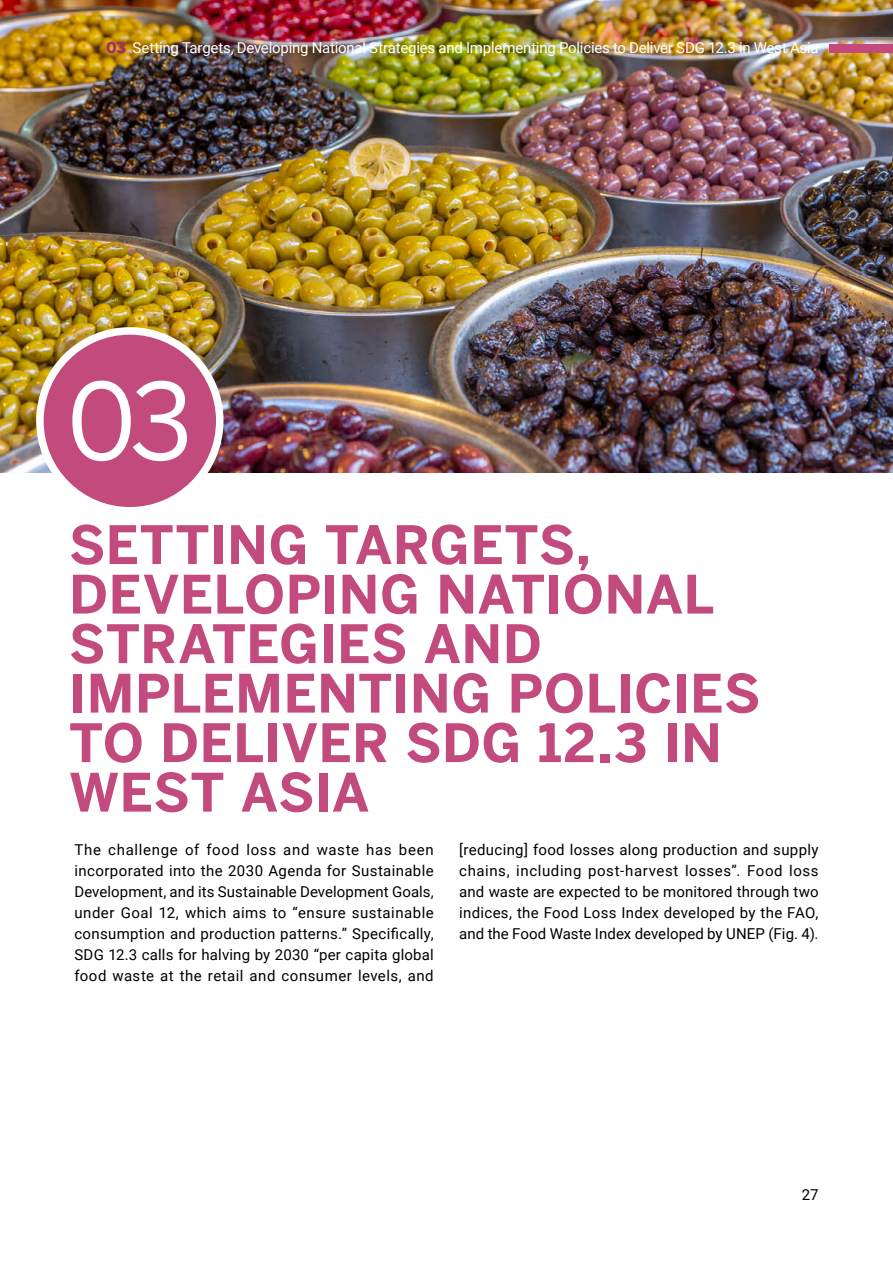
<style>
.page{position:relative;width:893px;height:1263px;background:#fff}
.page>*{position:absolute;margin:0;border:0;box-sizing:border-box;transform-origin:0 0}
.t1{font:105px "Benton Sans";color:#fff}
.t2{font:700 52.5px/49.5px "Benton Sans";letter-spacing:.005em;color:#c24a7c}
.t3{font:15px/21px "Roboto";letter-spacing:.015em;color:#000;text-align:justify}
.t4{font:15px "Roboto";letter-spacing:-.015em;color:#fff}
.s1{font-family:"Benton Sans";font-weight:900;color:#a52e65}
</style>
<div class="page">
<img style="left:0;top:0;width:893px;height:472px">
<div style="left:829px;top:45px;width:64px;height:8px;background:#c24a7c"></div>
<div style="left:40px;top:331px;width:180px;height:180px;background:#c24a7c;border-radius:50%"></div>
<div style="left:36px;top:327px;width:188px;height:187px;border:8px solid #fff;border-radius:50%"></div>
<p class="t4" style="left:106px;top:37px;width:714px"><span class="s1">03</span> Setting Targets, Developing National Strategies and Implementing Policies to Deliver SDG 12.3 in West Asia</p>
<h1 class="t1" style="left:67px;top:359px;width:127px">03</h1>
<h2 class="t2" style="left:69px;top:519px;width:693px">SETTING TARGETS,<br>DEVELOPING NATIONAL<br>STRATEGIES AND<br>IMPLEMENTING POLICIES<br>TO DELIVER SDG 12.3 IN<br>WEST ASIA</h2>
<p class="t3" style="left:74px;top:838px;width:361px">The challenge of food loss and waste has been incorporated into the 2030 Agenda for Sustainable Development, and its Sustainable Development Goals, under Goal 12, which aims to “ensure sustainable consumption and production patterns.” Specifically, SDG 12.3 calls for halving by 2030 “per capita global food waste at the retail and consumer levels, and</p>
<p class="t3" style="left:459px;top:838px;width:361px">[reducing] food losses along production and supply chains, including post-harvest losses”. Food loss and waste are expected to be monitored through two indices, the Food Loss Index developed by the FAO, and the Food Waste Index developed by UNEP (Fig. 4).</p>
<p class="t3" style="left:802px;top:1183px;width:18px">27</p>
</div>
